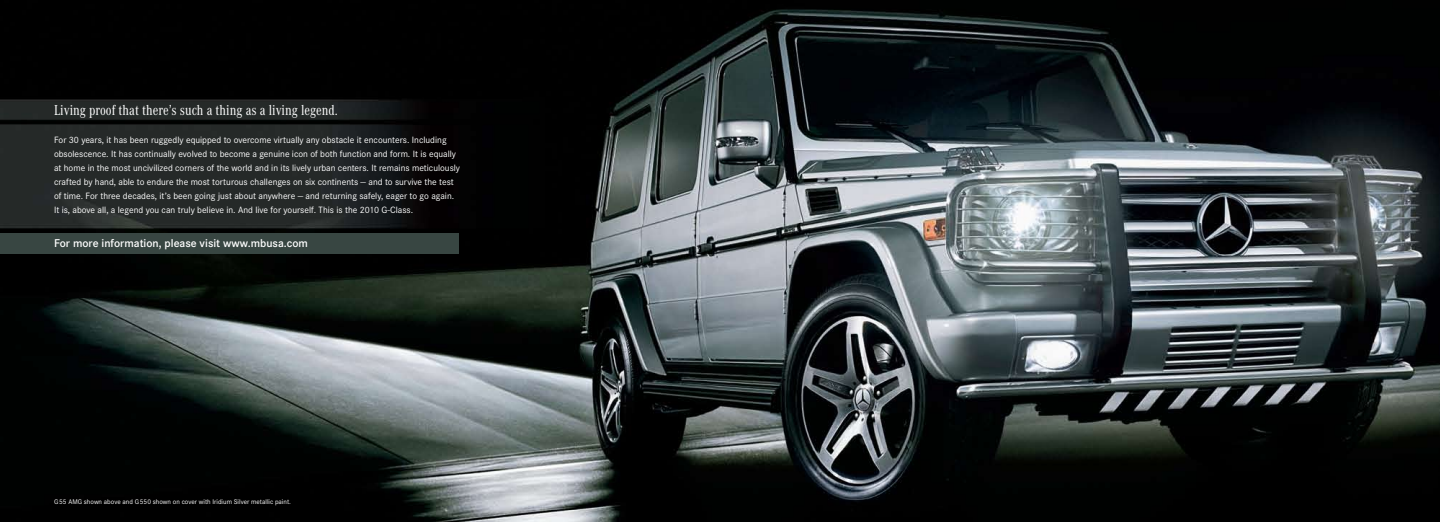
<style>
.page{position:relative;width:1440px;height:522px;background:#fff}
.page>*{position:absolute;margin:0;border:0;box-sizing:border-box;transform-origin:0 0}
.t1{font:15px "Corporate A Con T";color:#fff}
.t2{font:600 11.8px "Corporate S";color:#fff}
.t3{font:9.5px/14px "Corporate S";color:#fff}
.t4{font:7px "Corporate S";color:#fff}
</style>
<div class="page">
<img style="left:0;top:0;width:1440px;height:522px">
<div style="left:0;top:233px;width:459px;height:21px;background:#384642"></div>
<h1 class="t1" style="left:54px;top:102px;width:285px">Living proof that there’s such a thing as a living legend.</h1>
<p class="t3" style="left:54px;top:133px;width:408px">For 30 years, it has been ruggedly equipped to overcome virtually any obstacle it encounters. Including obsolescence. It has continually evolved to become a genuine icon of both function and form. It is equally at home in the most uncivilized corners of the world and in its lively urban centers. It remains meticulously crafted by hand, able to endure the most torturous challenges on six continents — and to survive the test of time. For three decades, it’s been going just about anywhere — and returning safely, eager to go again.<br>It is, above all, a legend you can truly believe in. And live for yourself. This is the 2010 G‑Class.</p>
<p class="t2" style="left:54px;top:236px;width:256px">For more information, please visit www.mbusa.com</p>
<p class="t4" style="left:54px;top:498px;width:239px">G 55 AMG shown above and G 550 shown on cover with Iridium Silver metallic paint.</p>
</div>
